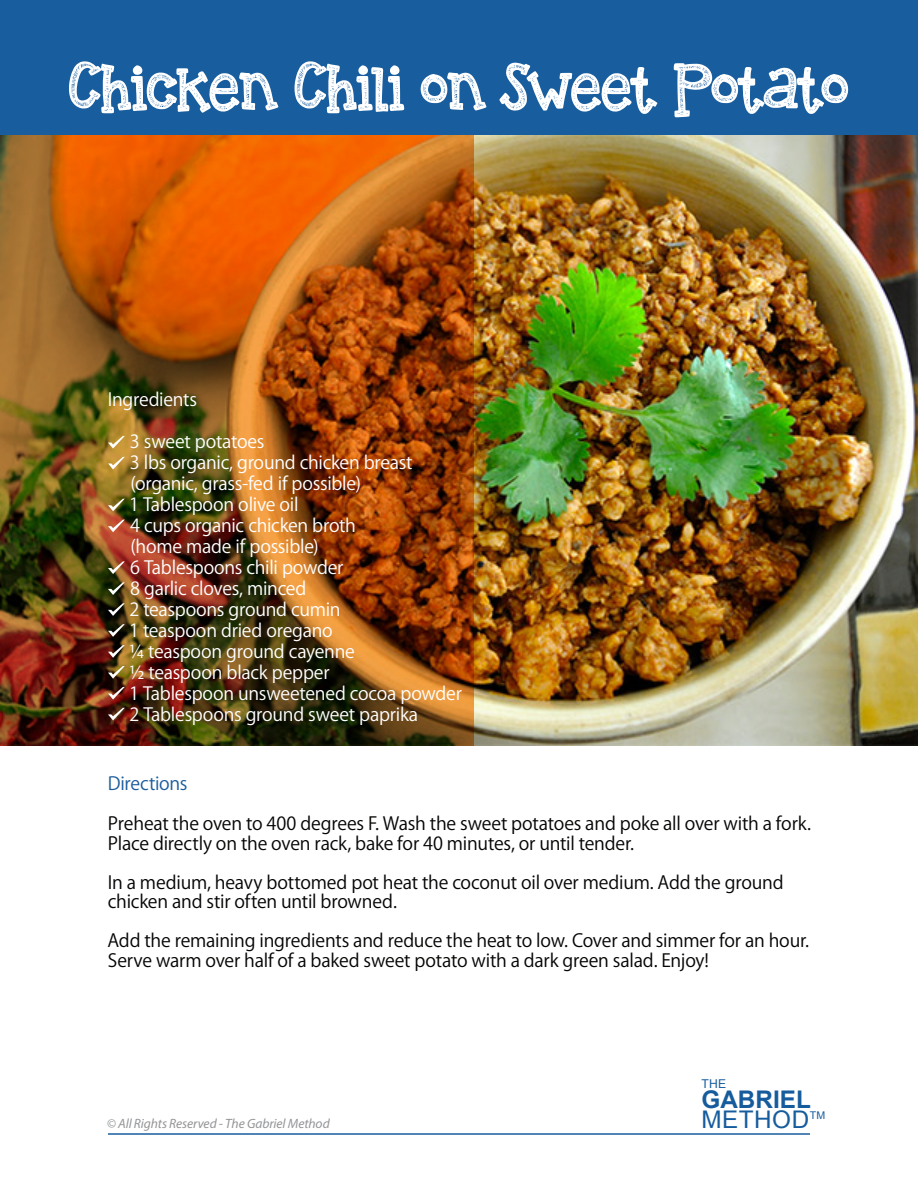
<style>
.page{position:relative;width:918px;height:1188px;background:#fff}
.page>*{position:absolute;margin:0;border:0;box-sizing:border-box;transform-origin:0 0}
.t1{font:58.5px "KBREINDEERGAMES";letter-spacing:-.03em;color:#fff}
.t2{font:700 24.3px "Arial";color:#165c9d}
.t3{font:24.3px "Arial";letter-spacing:.02em;color:#165c9d}
.t4{font:18px/19.5px "Koz Go Pr 6 N";letter-spacing:-.01em;color:#050504}
.t5{font:18px/21px "Koz Go Pr 6 N";letter-spacing:-.015em;color:#fff}
.t6{font:18px "Koz Go Pr 6 N";letter-spacing:-.015em;color:#1c5c9d}
.t7{font:italic 13.5px "Myriad Pro";letter-spacing:-.005em;color:#939598}
.t8{font:12.15px "Arial";color:#165c9d}
.t9{font:10.65px "Arial";color:#165c9d}
</style>
<div class="page">
<img style="left:474px;top:135px;width:444px;height:611px">
<img style="left:0;top:135px;width:474px;height:611px">
<svg style="left:108px;top:436px;width:17px;height:13px"></svg>
<svg style="left:108px;top:457px;width:17px;height:13px"></svg>
<svg style="left:108px;top:499px;width:17px;height:12px"></svg>
<svg style="left:108px;top:520px;width:17px;height:12px"></svg>
<svg style="left:108px;top:561px;width:17px;height:13px"></svg>
<svg style="left:108px;top:582px;width:17px;height:13px"></svg>
<svg style="left:108px;top:603px;width:17px;height:13px"></svg>
<svg style="left:108px;top:624px;width:17px;height:13px"></svg>
<svg style="left:108px;top:645px;width:17px;height:13px"></svg>
<svg style="left:108px;top:666px;width:17px;height:13px"></svg>
<svg style="left:108px;top:687px;width:17px;height:13px"></svg>
<svg style="left:108px;top:708px;width:17px;height:12px"></svg>
<div style="left:0;top:0;width:918px;height:135px;background:#185d9e"></div>
<hr style="left:108px;top:1133px;width:702px;height:2px;background:#185d9e">
<h1 class="t1" style="left:67px;top:61px;width:782px">Chicken Chili on Sweet Potato</h1>
<p class="t5" style="left:108px;top:389px;width:91px">Ingredients</p>
<p class="t5" style="left:129px;top:431px;width:334px">3 sweet potatoes<br>3 lbs organic, ground chicken breast (organic, grass-fed if possible)<br>1 Tablespoon olive oil<br>4 cups organic chicken broth<br>(home made if possible)<br>6 Tablespoons chili powder<br>8 garlic cloves, minced<br>2 teaspoons ground cumin<br>1 teaspoon dried oregano<br>¼ teaspoon ground cayenne<br>½ teaspoon black pepper<br>1 Tablespoon unsweetened cocoa powder<br>2 Tablespoons ground sweet paprika</p>
<p class="t6" style="left:108px;top:773px;width:81px">Directions</p>
<p class="t4" style="left:108px;top:814px;width:704px">Preheat the oven to 400 degrees F. Wash the sweet potatoes and poke all over with a fork.<br>Place directly on the oven rack, bake for 40 minutes, or until tender.</p>
<p class="t4" style="left:108px;top:873px;width:677px">In a medium, heavy bottomed pot heat the coconut oil over medium. Add the ground chicken and stir often until browned.</p>
<p class="t4" style="left:108px;top:931px;width:703px">Add the remaining ingredients and reduce the heat to low. Cover and simmer for an hour.<br>Serve warm over half of a baked sweet potato with a dark green salad. Enjoy!</p>
<p class="t7" style="left:107px;top:1115px;width:224px">© All Rights Reserved - The Gabriel Method</p>
<p class="t8" style="left:702px;top:1076px;width:26px">THE</p>
<h2 class="t2" style="left:702px;top:1084px;width:111px">GABRIEL</h2>
<h2 class="t3" style="left:702px;top:1104px;width:109px">METHOD</h2>
<p class="t9" style="left:810px;top:1108px;width:17px">TM</p>
</div>
